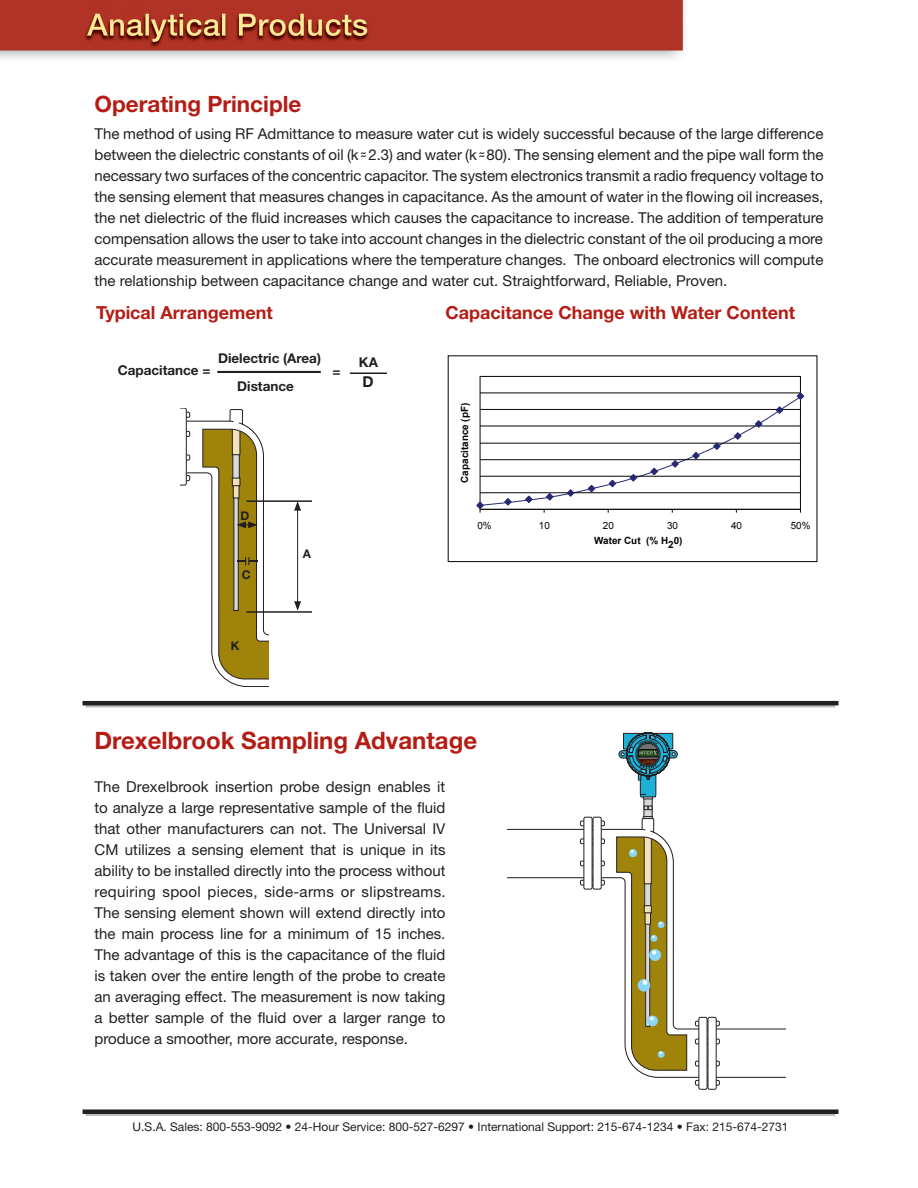
<style>
.page{position:relative;width:918px;height:1188px;background:#fff}
.page>*{position:absolute;margin:0;border:0;box-sizing:border-box;transform-origin:0 0}
.Red_Subheads{font:700 24px "Helvetica Neue";color:#b41d15}
.Red_Subheads-2{font:700 22.5px "Helvetica Neue";color:#b41d15}
.Red_Subheads-3{font:700 18px "Helvetica Neue";color:#b41d15}
.Body_Text{font:15px/21px "Helvetica Neue";color:#231f20;text-align:justify}
.Body-relief{font:700 15px "Helvetica Neue";color:#231f20}
.Body-relief-2{font:700 13.5px "Helvetica Neue";color:#231f20}
.Red_Subheads-4{font:12px "Helvetica Neue";color:#231f20}
.Body-relief-3{font:700 12px "Helvetica Neue";color:#231f20}
.t1{font:700 9.9px "Arial";color:#040503}
.t2{font:9.9px "Arial";color:#040503}
</style>
<div class="page">
<img style="left:0;top:0;width:685px;height:59px">
<svg style="left:86px;top:705px;width:749px;height:2px"></svg>
<hr style="left:82px;top:701px;width:756px;height:4px;background:#231f20">
<hr style="left:86px;top:1112px;width:749px;height:4px;background:#bcbdc0">
<div style="left:82px;top:1109px;width:756px;height:5px;background:#231f20"></div>
<svg style="left:180px;top:408px;width:88px;height:279px"></svg>
<hr style="left:297px;top:508px;width:1px;height:96px;background:#231f20">
<svg style="left:294px;top:601px;width:7px;height:10px"></svg>
<svg style="left:294px;top:502px;width:7px;height:9px"></svg>
<hr style="left:247px;top:500px;width:65px;height:2px;background:#231f20">
<hr style="left:247px;top:611px;width:65px;height:2px;background:#231f20">
<hr style="left:217px;top:371px;width:104px;height:2px;background:#231f20">
<hr style="left:350px;top:373px;width:37px;height:1px;background:#231f20">
<div style="left:448px;top:355px;width:369px;height:207px;border:1px solid #040503"></div>
<svg style="left:476px;top:393px;width:328px;height:120px"></svg>
<svg style="left:646px;top:799px;width:4px;height:17px"></svg>
<div style="left:643px;top:792px;width:10px;height:7px;border:1px solid #231f20"></div>
<div style="left:643px;top:816px;width:10px;height:8px;border:1px solid #231f20"></div>
<svg style="left:644px;top:806px;width:8px;height:4px"></svg>
<svg style="left:507px;top:818px;width:278px;height:260px"></svg>
<svg style="left:642px;top:829px;width:13px;height:4px"></svg>
<div style="left:580px;top:821px;width:25px;height:5px;border:1px solid #231f20"></div>
<div style="left:580px;top:880px;width:25px;height:5px;border:1px solid #231f20"></div>
<div style="left:580px;top:839px;width:25px;height:5px;border:1px solid #231f20"></div>
<div style="left:580px;top:861px;width:25px;height:5px;border:1px solid #231f20"></div>
<div style="left:584px;top:817px;width:8px;height:72px;background:#fff;border-radius:2px"></div>
<div style="left:584px;top:817px;width:8px;height:72px;border:1px solid #231f20;border-radius:2px"></div>
<div style="left:593px;top:817px;width:8px;height:72px;background:#fff;border-radius:2px"></div>
<div style="left:593px;top:817px;width:9px;height:72px;border:1px solid #231f20;border-radius:2px"></div>
<div style="left:695px;top:1021px;width:25px;height:5px;border:1px solid #231f20"></div>
<div style="left:695px;top:1080px;width:25px;height:6px;border:1px solid #231f20"></div>
<div style="left:695px;top:1039px;width:25px;height:5px;border:1px solid #231f20"></div>
<div style="left:695px;top:1061px;width:25px;height:5px;border:1px solid #231f20"></div>
<div style="left:699px;top:1017px;width:8px;height:72px;background:#fff;border-radius:2px"></div>
<div style="left:698px;top:1017px;width:9px;height:73px;border:1px solid #231f20;border-radius:2px"></div>
<div style="left:708px;top:1017px;width:8px;height:72px;background:#fff;border-radius:2px"></div>
<div style="left:708px;top:1017px;width:9px;height:73px;border:1px solid #231f20;border-radius:2px"></div>
<div style="left:649px;top:949px;width:12px;height:12px;background:#89d6f7;border-radius:50%"></div>
<svg style="left:652px;top:950px;width:4px;height:5px"></svg>
<div style="left:638px;top:979px;width:12px;height:13px;background:#89d6f7;border-radius:50%"></div>
<svg style="left:643px;top:980px;width:4px;height:5px"></svg>
<svg style="left:651px;top:935px;width:6px;height:7px"></svg>
<svg style="left:629px;top:849px;width:8px;height:8px"></svg>
<div style="left:647px;top:1016px;width:11px;height:10px;background:#89d6f7;border-radius:50%"></div>
<svg style="left:650px;top:1017px;width:4px;height:3px"></svg>
<svg style="left:658px;top:921px;width:7px;height:7px"></svg>
<svg style="left:658px;top:1051px;width:7px;height:7px"></svg>
<svg style="left:619px;top:732px;width:59px;height:65px"></svg>
<p class="Red_Subheads-2" style="left:94px;top:90px;width:208px">Operating Principle</p>
<p class="Body_Text" style="left:94px;top:123px;width:731px">The method of using RF Admittance to measure water cut is widely successful because of the large difference between the dielectric constants of oil (k ˜˜ 2.3) and water (k ˜˜ 80). The sensing element and the pipe wall form the necessary two surfaces of the concentric capacitor. The system electronics transmit a radio frequency voltage to the sensing element that measures changes in capacitance. As the amount of water in the flowing oil increases, the net dielectric of the fluid increases which causes the capacitance to increase. The addition of temperature compensation allows the user to take into account changes in the dielectric constant of the oil producing a more accurate measurement in applications where the temperature changes. The onboard electronics will compute the relationship between capacitance change and water cut. Straightforward, Reliable, Proven.</p>
<p class="Red_Subheads-3" style="left:96px;top:302px;width:178px">Typical Arrangement</p>
<p class="Body-relief-2" style="left:118px;top:361px;width:94px">Capacitance =</p>
<p class="Body-relief-2" style="left:218px;top:349px;width:104px">Dielectric (Area)</p>
<p class="Body-relief-2" style="left:237px;top:378px;width:58px">Distance</p>
<p class="Body-relief-2" style="left:332px;top:363px;width:10px">=</p>
<p class="Body-relief-2" style="left:359px;top:354px;width:20px">KA</p>
<p class="Body-relief" style="left:362px;top:372px;width:13px">D</p>
<p class="Body-relief-3" style="left:240px;top:508px;width:10px">D</p>
<p class="Body-relief-3" style="left:242px;top:567px;width:10px">C</p>
<p class="Body-relief-3" style="left:231px;top:638px;width:10px">K</p>
<p class="Body-relief-3" style="left:303px;top:546px;width:10px">A</p>
<p class="Red_Subheads-3" style="left:446px;top:301px;width:351px">Capacitance Change with Water Content</p>
<p class="t1" style="left:458px;top:483px;width:81px;rotate:-90deg">Capacitance (pF)</p>
<p class="t2" style="left:477px;top:519px;width:16px">0%</p>
<p class="t2" style="left:539px;top:519px;width:13px">10</p>
<p class="t2" style="left:603px;top:519px;width:13px">20</p>
<p class="t2" style="left:667px;top:519px;width:13px">30</p>
<p class="t2" style="left:731px;top:519px;width:13px">40</p>
<p class="t2" style="left:791px;top:519px;width:21px">50%</p>
<p class="t1" style="left:594px;top:534px;width:90px">Water Cut (% H20)</p>
<p class="Red_Subheads" style="left:94px;top:726px;width:384px">Drexelbrook Sampling Advantage</p>
<p class="Body_Text" style="left:94px;top:776px;width:353px">The Drexelbrook insertion probe design enables it to analyze a large representative sample of the fluid that other manufacturers can not. The Universal IV CM utilizes a sensing element that is unique in its ability to be installed directly into the process without requiring spool pieces, side-arms or slipstreams.<br>The sensing element shown will extend directly into the main process line for a minimum of 15 inches.<br>The advantage of this is the capacitance of the fluid is taken over the entire length of the probe to create an averaging effect. The measurement is now taking a better sample of the fluid over a larger range to produce a smoother, more accurate, response.</p>
<p class="Red_Subheads-4" style="left:133px;top:1120px;width:657px">U.S.A. Sales: 800-553-9092 • 24-Hour Service: 800-527-6297 • International Support: 215-674-1234 • Fax: 215-674-2731</p>
</div>
